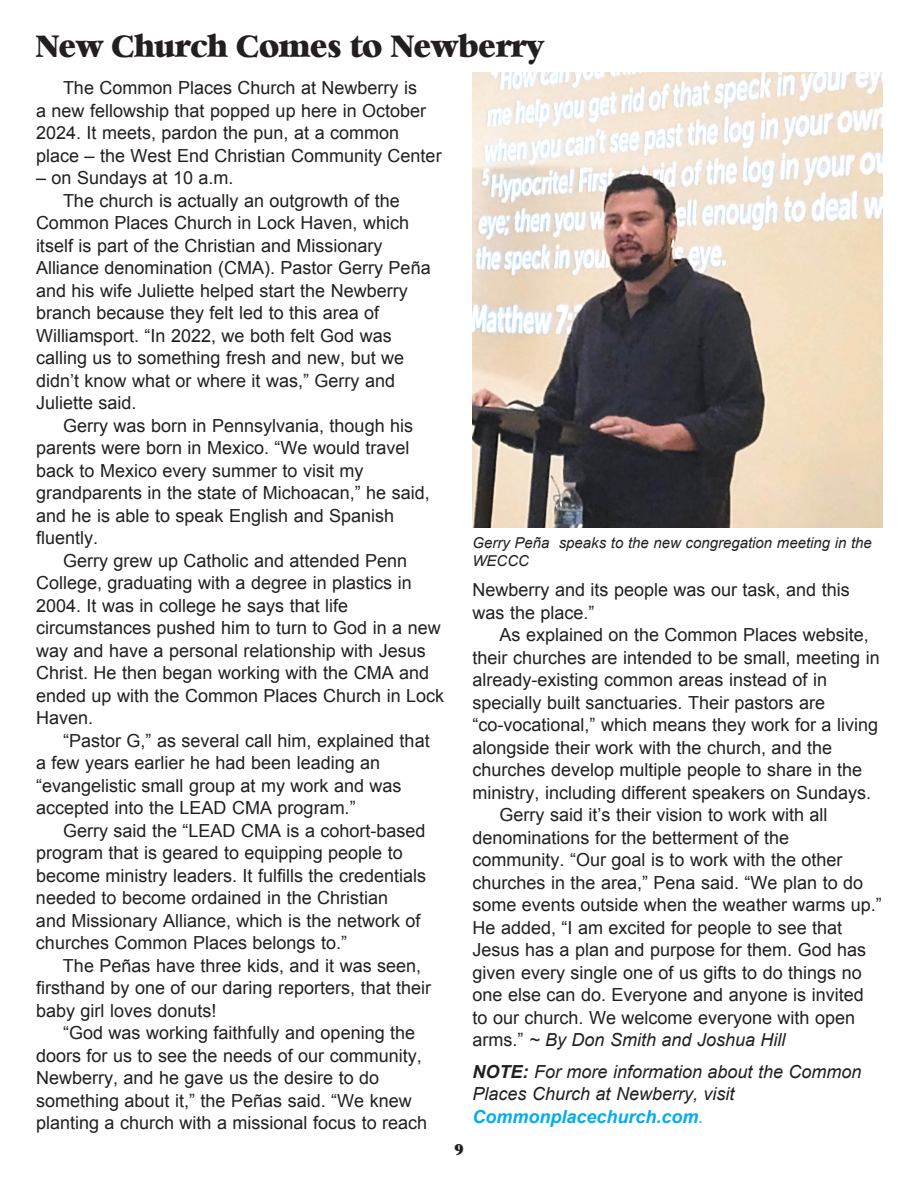
<style>
.page{position:relative;width:918px;height:1188px;background:#fff}
.page>*{position:absolute;margin:0;border:0;box-sizing:border-box;transform-origin:0 0}
.t1{font:30px "Bianca";color:#231f20;scale:.9 1}
.t2{font:18px/22.5px "Arial";color:#231f20}
.t3{font:italic 18px/22.5px "Arial";color:#231f20}
.t4{font:italic 15px/18px "Arial";color:#231f20}
.t5{font:15px "Bianca";color:#231f20}
.s1{font-style:normal}
.s2{font-weight:700}
.s3{font-weight:700;color:#00aeef}
.s4{color:#00aeef}
</style>
<div class="page">
<img style="left:473px;top:72px;width:409px;height:455px">
<h1 class="t1" style="left:36px;top:31px;width:566px">New Church Comes to Newberry</h1>
<p class="t2" style="left:36px;top:77px;width:407px;text-indent:27px">The Common Places Church at Newberry is<br>a new fellowship that popped up here in October 2024. It meets, pardon the pun, at a common place – the West End Christian Community Center</p>
<p class="t2" style="left:36px;top:167px;width:199px">– on Sundays at 10 a.m.</p>
<p class="t2" style="left:63px;top:189px;width:338px">The church is actually an outgrowth of the</p>
<p class="t2" style="left:36px;top:212px;width:375px">Common Places Church in Lock Haven, which</p>
<p class="t2" style="left:36px;top:234px;width:348px">itself is part of the Christian and Missionary</p>
<p class="t2" style="left:36px;top:257px;width:396px">Alliance denomination (CMA). Pastor Gerry Peña</p>
<p class="t2" style="left:36px;top:279px;width:373px">and his wife Juliette helped start the Newberry</p>
<p class="t2" style="left:36px;top:302px;width:345px">branch because they felt led to this area of</p>
<p class="t2" style="left:36px;top:324px;width:357px">Williamsport. “In 2022, we both felt God was</p>
<p class="t2" style="left:36px;top:347px;width:370px">calling us to something fresh and new, but we</p>
<p class="t2" style="left:36px;top:369px;width:361px">didn’t know what or where it was,” Gerry and</p>
<p class="t2" style="left:36px;top:392px;width:102px">Juliette said.</p>
<p class="t2" style="left:63px;top:414px;width:352px">Gerry was born in Pennsylvania, though his</p>
<p class="t2" style="left:36px;top:437px;width:375px">parents were born in Mexico. “We would travel</p>
<p class="t2" style="left:36px;top:459px;width:329px">back to Mexico every summer to visit my</p>
<p class="t2" style="left:36px;top:482px;width:395px">grandparents in the state of Michoacan,” he said,</p>
<p class="t2" style="left:36px;top:504px;width:360px">and he is able to speak English and Spanish</p>
<p class="t2" style="left:36px;top:527px;width:64px">fluently.</p>
<p class="t2" style="left:63px;top:549px;width:346px">Gerry grew up Catholic and attended Penn</p>
<p class="t2" style="left:36px;top:572px;width:377px">College, graduating with a degree in plastics in</p>
<p class="t2" style="left:36px;top:594px;width:314px">2004. It was in college he says that life</p>
<p class="t2" style="left:36px;top:617px;width:406px">circumstances pushed him to turn to God in a new</p>
<p class="t2" style="left:36px;top:639px;width:391px">way and have a personal relationship with Jesus</p>
<p class="t2" style="left:36px;top:662px;width:395px">Christ. He then began working with the CMA and</p>
<p class="t2" style="left:36px;top:684px;width:410px">ended up with the Common Places Church in Lock</p>
<p class="t2" style="left:36px;top:707px;width:59px">Haven.</p>
<p class="t2" style="left:63px;top:729px;width:368px">“Pastor G,” as several call him, explained that</p>
<p class="t2" style="left:36px;top:752px;width:346px">a few years earlier he had been leading an</p>
<p class="t2" style="left:36px;top:774px;width:367px">“evangelistic small group at my work and was</p>
<p class="t2" style="left:36px;top:797px;width:321px">accepted into the LEAD CMA program.”</p>
<p class="t2" style="left:63px;top:819px;width:364px">Gerry said the “LEAD CMA is a cohort-based</p>
<p class="t2" style="left:36px;top:842px;width:368px">program that is geared to equipping people to</p>
<p class="t2" style="left:36px;top:864px;width:392px">become ministry leaders. It fulfills the credentials</p>
<p class="t2" style="left:36px;top:887px;width:354px">needed to become ordained in the Christian</p>
<p class="t2" style="left:36px;top:909px;width:386px">and Missionary Alliance, which is the network of</p>
<p class="t2" style="left:36px;top:932px;width:313px">churches Common Places belongs to.”</p>
<p class="t2" style="left:63px;top:954px;width:360px">The Peñas have three kids, and it was seen,</p>
<p class="t2" style="left:36px;top:977px;width:397px">firsthand by one of our daring reporters, that their</p>
<p class="t2" style="left:36px;top:999px;width:182px">baby girl loves donuts!</p>
<p class="t2" style="left:63px;top:1022px;width:354px">“God was working faithfully and opening the</p>
<p class="t2" style="left:36px;top:1044px;width:387px">doors for us to see the needs of our community,</p>
<p class="t2" style="left:36px;top:1067px;width:345px">Newberry, and he gave us the desire to do</p>
<p class="t2" style="left:36px;top:1089px;width:377px">something about it,” the Peñas said. “We knew</p>
<p class="t2" style="left:36px;top:1112px;width:393px">planting a church with a missional focus to reach</p>
<p class="t5" style="left:454px;top:1142px;width:11px">9</p>
<p class="t4" style="left:472px;top:534px;width:401px">Gerry Peña speaks to the new congregation meeting in the<br>WECCC</p>
<p class="t2" style="left:472px;top:579px;width:379px">Newberry and its people was our task, and this was the place.”</p>
<p class="t2" style="left:500px;top:624px;width:371px">As explained on the Common Places website,</p>
<p class="t2" style="left:472px;top:646px;width:409px">their churches are intended to be small, meeting in</p>
<p class="t2" style="left:472px;top:669px;width:356px">already-existing common areas instead of in</p>
<p class="t2" style="left:472px;top:691px;width:354px">specially built sanctuaries. Their pastors are</p>
<p class="t2" style="left:472px;top:714px;width:407px">“co-vocational,” which means they work for a living</p>
<p class="t2" style="left:472px;top:736px;width:361px">alongside their work with the church, and the</p>
<p class="t2" style="left:472px;top:759px;width:391px">churches develop multiple people to share in the</p>
<p class="t2" style="left:472px;top:781px;width:400px">ministry, including different speakers on Sundays.</p>
<p class="t2" style="left:500px;top:804px;width:330px">Gerry said it’s their vision to work with all</p>
<p class="t2" style="left:472px;top:826px;width:318px">denominations for the betterment of the</p>
<p class="t2" style="left:472px;top:849px;width:372px">community. “Our goal is to work with the other</p>
<p class="t2" style="left:472px;top:871px;width:392px">churches in the area,” Pena said. “We plan to do</p>
<p class="t2" style="left:472px;top:894px;width:411px">some events outside when the weather warms up.”</p>
<p class="t2" style="left:472px;top:916px;width:371px">He added, “I am excited for people to see that</p>
<p class="t2" style="left:472px;top:939px;width:395px">Jesus has a plan and purpose for them. God has</p>
<p class="t2" style="left:472px;top:961px;width:391px">given every single one of us gifts to do things no</p>
<p class="t2" style="left:472px;top:984px;width:393px">one else can do. Everyone and anyone is invited</p>
<p class="t2" style="left:472px;top:1006px;width:384px">to our church. We welcome everyone with open</p>
<p class="t3" style="left:472px;top:1029px;width:315px"><span class="s1">arms.”</span> ~ By Don Smith and Joshua Hill</p>
<p class="t3" style="left:472px;top:1060px;width:391px"><span class="s2">NOTE:</span> For more information about the Common<br>Places Church at Newberry, visit<br><span class="s3">Commonplacechurch.com</span><span class="s4">.</span></p>
</div>
